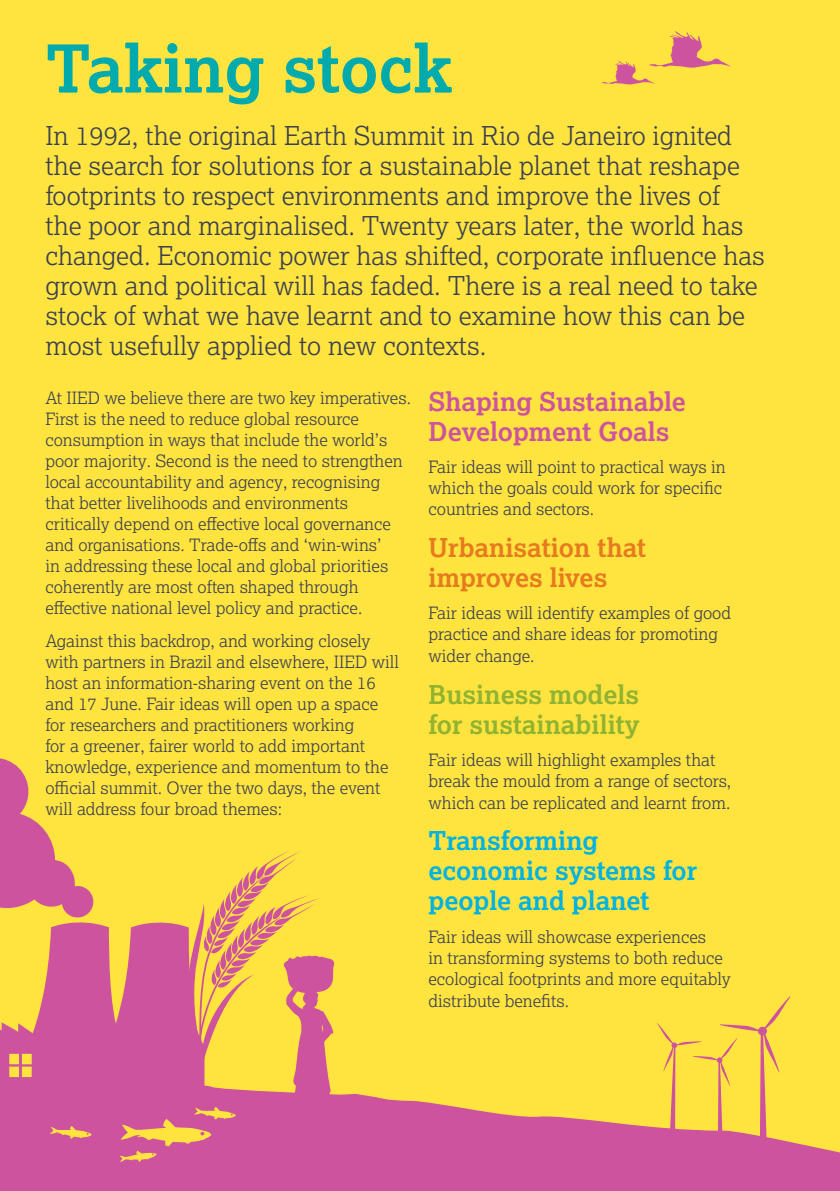
<style>
.page{position:relative;width:840px;height:1191px;background:#fff}
.page>*{position:absolute;margin:0;border:0;box-sizing:border-box;transform-origin:0 0}
.t1{font:700 66px "Lexia";color:#00aaad}
.t2{font:300 26px/30px "Lexia";color:#3b4051}
.t3{font:700 26px/30px "Lexia";color:#00b3df}
.t4{font:700 26px/30px "Lexia";color:#ce539e}
.t5{font:700 26px/30px "Lexia";color:#91b331}
.t6{font:700 26px/30px "Lexia";color:#e67a1e}
.t7{font:300 17px/21px "Lexia";color:#3b4051}
</style>
<div class="page">
<div style="left:0;top:0;width:839px;height:1191px;background:#ffe440"></div>
<svg style="left:0;top:1094px;width:839px;height:97px;fill:#ce539e"></svg>
<svg style="left:656px;top:996px;width:134px;height:173px"></svg>
<svg style="left:601px;top:31px;width:129px;height:54px"></svg>
<svg style="left:0;top:758px;width:334px;height:404px"></svg>
<h1 class="t1" style="left:45px;top:27px;width:408px">Taking stock</h1>
<p class="t2" style="left:45px;top:119px;width:720px">In 1992, the original Earth Summit in Rio de Janeiro ignited the search for solutions for a sustainable planet that reshape footprints to respect environments and improve the lives of<br>the poor and marginalised. Twenty years later, the world has changed. Economic power has shifted, corporate influence has grown and political will has faded. There is a real need to take stock of what we have learnt and to examine how this can be most usefully applied to new contexts.</p>
<p class="t7" style="left:45px;top:387px;width:367px">At IIED we believe there are two key imperatives.<br>First is the need to reduce global resource consumption in ways that include the world’s poor majority. Second is the need to strengthen local accountability and agency, recognising that better livelihoods and environments critically depend on effective local governance and organisations. Trade-offs and ‘win-wins’<br>in addressing these local and global priorities coherently are most often shaped through effective national level policy and practice.</p>
<p class="t7" style="left:45px;top:629px;width:355px">Against this backdrop, and working closely with partners in Brazil and elsewhere, IIED will host an information-sharing event on the 16 and 17 June. Fair ideas will open up a space for researchers and practitioners working<br>for a greener, fairer world to add important knowledge, experience and momentum to the official summit. Over the two days, the event will address four broad themes:</p>
<h2 class="t4" style="left:428px;top:386px;width:259px">Shaping Sustainable<br>Development Goals</h2>
<p class="t7" style="left:428px;top:456px;width:299px">Fair ideas will point to practical ways in which the goals could work for specific countries and sectors.</p>
<h2 class="t6" style="left:428px;top:531px;width:219px">Urbanisation that improves lives</h2>
<p class="t7" style="left:428px;top:602px;width:304px">Fair ideas will identify examples of good practice and share ideas for promoting wider change.</p>
<h2 class="t5" style="left:428px;top:678px;width:212px">Business models for sustainability</h2>
<p class="t7" style="left:428px;top:748px;width:304px">Fair ideas will highlight examples that break the mould from a range of sectors, which can be replicated and learnt from.</p>
<h2 class="t3" style="left:428px;top:825px;width:270px">Transforming economic systems for people and planet</h2>
<p class="t7" style="left:428px;top:925px;width:303px">Fair ideas will showcase experiences<br>in transforming systems to both reduce ecological footprints and more equitably distribute benefits.</p>
</div>
